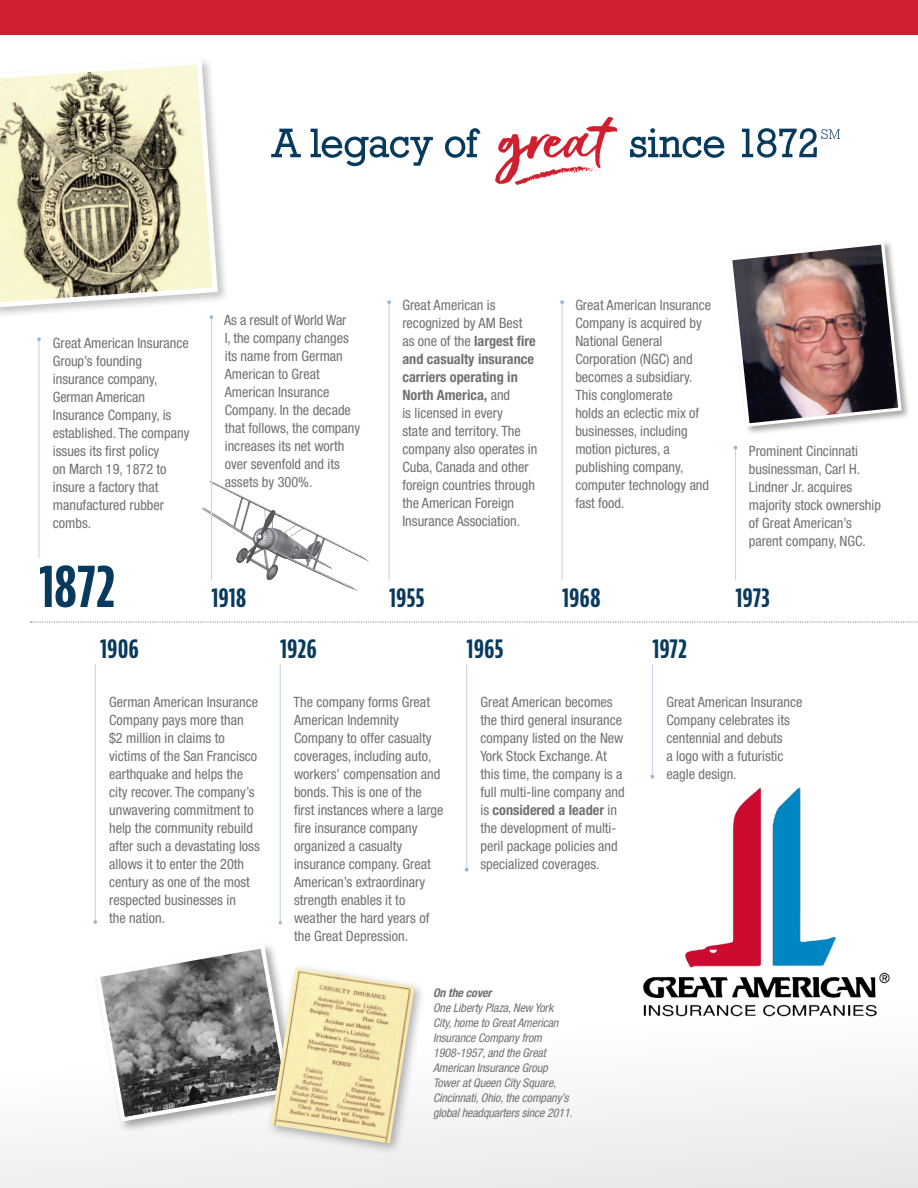
<style>
.page{position:relative;width:918px;height:1188px;background:#fff}
.page>*{position:absolute;margin:0;border:0;box-sizing:border-box;transform-origin:0 0}
.t1{font:700 extra-condensed 60px "Bernina Sans";color:#083a5e}
.t2{font:700 extra-condensed 27px "Bernina Sans";color:#083a5e}
.t3{font:condensed 14.25px/18px "Helvetica Neue LT Std";color:#717074}
.t4{font:italic condensed 12px/15px "Helvetica Neue LT Std";letter-spacing:-.01em;color:#717074}
.t5{font:italic 700 condensed 12px "Helvetica Neue LT Std";letter-spacing:-.01em;color:#717074}
.s1{font-weight:700}
</style>
<div class="page">
<svg style="left:0;top:920px;width:918px;height:268px"></svg>
<svg style="left:31px;top:621px;width:887px;height:2px"></svg>
<div style="left:0;top:0;width:918px;height:35px;background:#d0202f"></div>
<div style="left:0;top:57px;width:229px;height:262px;background:#231f20;opacity:.26"></div>
<svg style="left:0;top:57px;width:220px;height:253px;background:#bebaa1"></svg>
<svg style="left:271px;top:129px;width:30px;height:28px"></svg>
<svg style="left:311px;top:129px;width:122px;height:37px"></svg>
<svg style="left:445px;top:128px;width:35px;height:30px"></svg>
<svg style="left:630px;top:128px;width:95px;height:30px"></svg>
<svg style="left:495px;top:117px;width:122px;height:68px"></svg>
<svg style="left:742px;top:128px;width:98px;height:30px"></svg>
<div style="left:93px;top:942px;width:209px;height:192px;background:#231f20;opacity:.39"></div>
<svg style="left:93px;top:942px;width:199px;height:182px"></svg>
<div style="left:266px;top:963px;width:160px;height:192px;background:#231f20;opacity:.36"></div>
<img style="left:271px;top:968px;width:144px;height:175px">
<img style="left:202px;top:480px;width:167px;height:111px">
<img style="left:635px;top:787px;width:261px;height:233px">
<div style="left:728px;top:240px;width:183px;height:196px;background:#231f20;opacity:.39"></div>
<img style="left:728px;top:240px;width:176px;height:189px">
<hr style="left:38px;top:339px;width:2px;height:219px;background:#c8d6e7">
<svg style="left:37px;top:337px;width:4px;height:4px"></svg>
<hr style="left:211px;top:317px;width:1px;height:264px;background:#c8d6e7">
<svg style="left:210px;top:315px;width:3px;height:4px"></svg>
<hr style="left:561px;top:302px;width:2px;height:279px;background:#c8d6e7">
<svg style="left:560px;top:300px;width:4px;height:4px"></svg>
<hr style="left:735px;top:447px;width:1px;height:133px;background:#c8d6e7">
<svg style="left:734px;top:446px;width:3px;height:4px"></svg>
<hr style="left:389px;top:302px;width:1px;height:278px;background:#c8d6e7">
<svg style="left:387px;top:300px;width:4px;height:4px"></svg>
<hr style="left:95px;top:664px;width:1px;height:258px;background:#c8d6e7">
<svg style="left:93px;top:920px;width:4px;height:4px"></svg>
<hr style="left:466px;top:664px;width:1px;height:206px;background:#c8d6e7">
<svg style="left:465px;top:868px;width:4px;height:4px"></svg>
<hr style="left:652px;top:664px;width:1px;height:113px;background:#c8d6e7">
<svg style="left:651px;top:775px;width:3px;height:4px"></svg>
<hr style="left:280px;top:664px;width:1px;height:259px;background:#c8d6e7">
<p class="t3" style="left:53px;top:333px;width:138px">Great American Insurance<br>Group’s founding insurance company,<br>German American<br>Insurance Company, is established. The company issues its first policy<br>on March 19, 1872 to insure a factory that manufactured rubber combs.</p>
<h1 class="t1" style="left:39px;top:551px;width:78px">1872</h1>
<h2 class="t2" style="left:100px;top:633px;width:40px">1906</h2>
<p class="t3" style="left:224px;top:311px;width:138px">As a result of World War<br>I, the company changes its name from German<br>American to Great<br>American Insurance<br>Company. In the decade that follows, the company increases its net worth over sevenfold and its assets by 300%.</p>
<h2 class="t2" style="left:211px;top:582px;width:37px">1918</h2>
<h2 class="t2" style="left:280px;top:633px;width:38px">1926</h2>
<p class="t3" style="left:402px;top:296px;width:137px">Great American is recognized by AM Best as one of the <span class="s1">largest fire and casualty insurance carriers operating in<br>North America,</span> and<br>is licensed in every<br>state and territory. The company also operates in<br>Cuba, Canada and other foreign countries through the American Foreign<br>Insurance Association.</p>
<h2 class="t2" style="left:389px;top:582px;width:37px">1955</h2>
<p class="t3" style="left:575px;top:296px;width:137px">Great American Insurance<br>Company is acquired by<br>National General<br>Corporation (NGC) and becomes a subsidiary.<br>This conglomerate<br>holds an eclectic mix of businesses, including motion pictures, a publishing company, computer technology and fast food.</p>
<h2 class="t2" style="left:562px;top:582px;width:40px">1968</h2>
<p class="t3" style="left:749px;top:442px;width:134px">Prominent Cincinnati businessman, Carl H.<br>Lindner Jr. acquires majority stock ownership of Great American’s parent company, NGC.</p>
<h2 class="t2" style="left:736px;top:582px;width:36px">1973</h2>
<h2 class="t2" style="left:467px;top:633px;width:39px">1965</h2>
<h2 class="t2" style="left:652px;top:633px;width:36px">1972</h2>
<p class="t3" style="left:109px;top:692px;width:152px">German American Insurance<br>Company pays more than $2 million in claims to victims of the San Francisco earthquake and helps the city recover. The company’s unwavering commitment to help the community rebuild after such a devastating loss allows it to enter the 20th century as one of the most respected businesses in<br>the nation.</p>
<p class="t3" style="left:294px;top:692px;width:152px">The company forms Great<br>American Indemnity<br>Company to offer casualty coverages, including auto, workers’ compensation and bonds. This is one of the first instances where a large fire insurance company organized a casualty insurance company. Great<br>American’s extraordinary strength enables it to weather the hard years of the Great Depression.</p>
<p class="t3" style="left:480px;top:692px;width:146px">Great American becomes the third general insurance company listed on the New<br>York Stock Exchange. At this time, the company is a full multi-line company and is <span class="s1">considered a leader</span> in the development of multi&shy;peril package policies and specialized coverages.</p>
<p class="t5" style="left:433px;top:986px;width:60px">On the cover</p>
<p class="t4" style="left:433px;top:1001px;width:141px">One Liberty Plaza, New York<br>City, home to Great American<br>Insurance Company from<br>1908-1957, and the Great<br>American Insurance Group<br>Tower at Queen City Square,<br>Cincinnati, Ohio, the company’s global headquarters since 2011.</p>
<p class="t3" style="left:666px;top:692px;width:137px">Great American Insurance<br>Company celebrates its centennial and debuts<br>a logo with a futuristic eagle design.</p>
</div>
